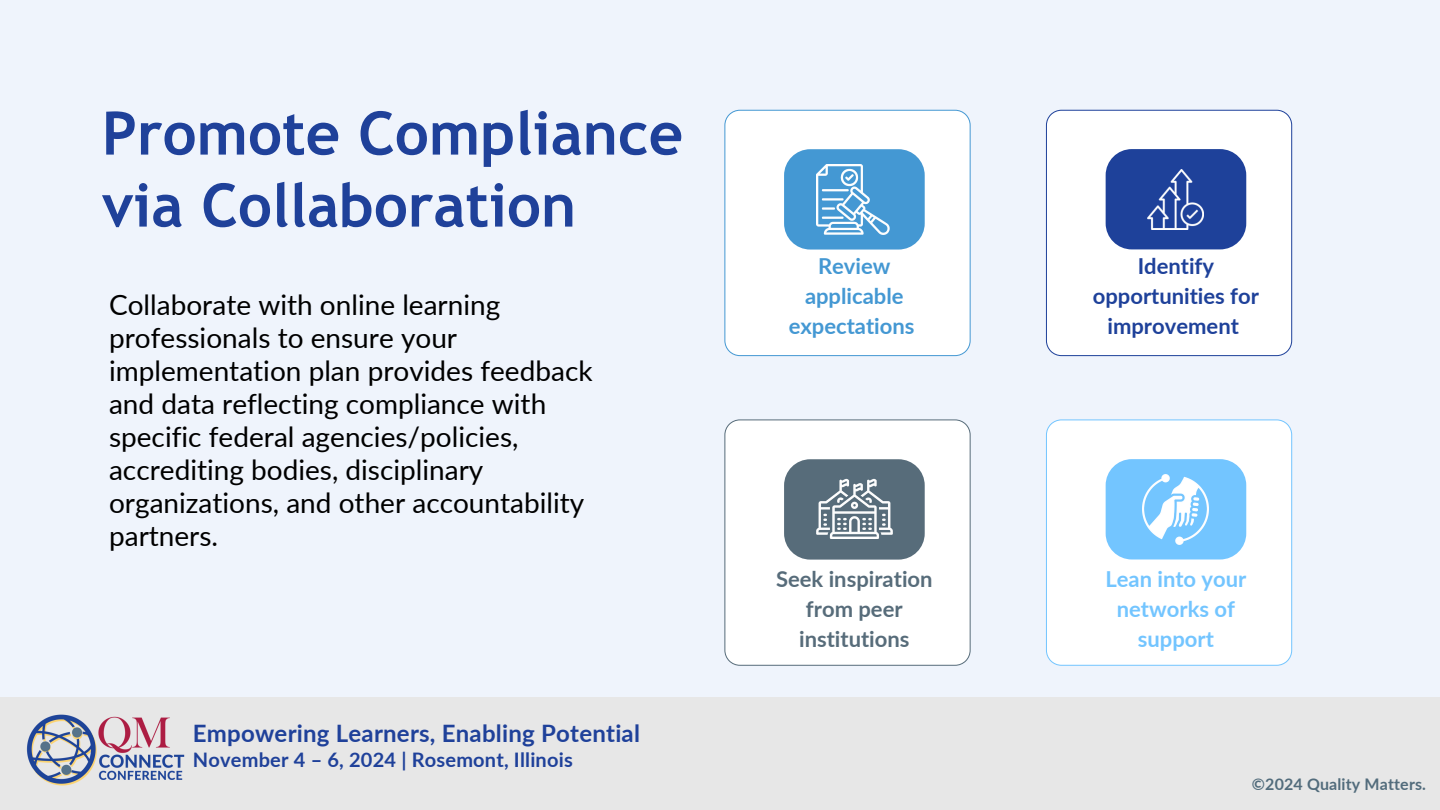
<style>
.page{position:relative;width:1440px;height:810px;background:#eff4fc}
.page>*{position:absolute;margin:0;border:0;box-sizing:border-box;transform-origin:0 0}
.t1{font:700 60px/72px "Trebuchet MS";color:#1f419a}
.t2{font:28px/33px "Lato";color:#000}
.t3{font:700 24px "Lato";letter-spacing:.01em;color:#1f419a}
.t4{font:700 22px/30px "Lato";color:#1e419a;text-align:center}
.t5{font:700 22px/30px "Lato";color:#576c7a;text-align:center}
.t6{font:700 22px/30px "Lato";color:#73c5ff;text-align:center}
.t7{font:700 22px/30px "Lato";color:#4498d3;text-align:center}
.t8{font:700 20px "Lato";letter-spacing:.01em;color:#1f419a}
.t9{font:700 16px "Lato";letter-spacing:.01em;color:#526c7c}
</style>
<div class="page">
<div style="left:724px;top:109px;width:247px;height:247px;background:#fff"></div>
<div style="left:1046px;top:109px;width:246px;height:247px;background:#fff"></div>
<div style="left:724px;top:419px;width:247px;height:247px;background:#fff"></div>
<div style="left:1046px;top:419px;width:246px;height:247px;background:#fff"></div>
<div style="left:784px;top:149px;width:141px;height:101px;background:#4498d3;border-radius:26px"></div>
<div style="left:1106px;top:149px;width:140px;height:100px;background:#1e419a;border-radius:26px"></div>
<div style="left:784px;top:459px;width:141px;height:101px;background:#576c7a;border-radius:26px"></div>
<div style="left:1106px;top:459px;width:140px;height:100px;background:#73c5ff;border-radius:26px"></div>
<img style="left:1148px;top:169px;width:56px;height:60px">
<img style="left:817px;top:164px;width:73px;height:70px">
<img style="left:816px;top:479px;width:76px;height:60px">
<img style="left:1143px;top:474px;width:66px;height:71px">
<div style="left:0;top:697px;width:1440px;height:113px;background:#e7e7e7"></div>
<img style="left:26px;top:714px;width:159px;height:72px">
<h2 class="t1" style="left:102px;top:97px;width:583px">Promote Compliance via Collaboration</h2>
<p class="t2" style="left:109px;top:288px;width:485px">Collaborate with online learning professionals to ensure your implementation plan provides feedback and data reflecting compliance with specific federal agencies/policies, accrediting bodies, disciplinary organizations, and other accountability partners.</p>
<p class="t3" style="left:193px;top:718px;width:449px">Empowering Learners, Enabling Potential</p>
<p class="t8" style="left:193px;top:747px;width:381px">November 4 – 6, 2024 | Rosemont, Illinois</p>
<h3 class="t7" style="left:789px;top:251px;width:127px">Review applicable expectations</h3>
<p class="t4" style="left:1093px;top:251px;width:168px">Identify opportunities for improvement</p>
<p class="t5" style="left:776px;top:563px;width:158px">Seek inspiration from peer institutions</p>
<p class="t6" style="left:1105px;top:563px;width:143px">Lean into your networks of support</p>
<h3 class="t9" style="left:1252px;top:774px;width:176px">©2024 Quality Matters.</h3>
</div>
